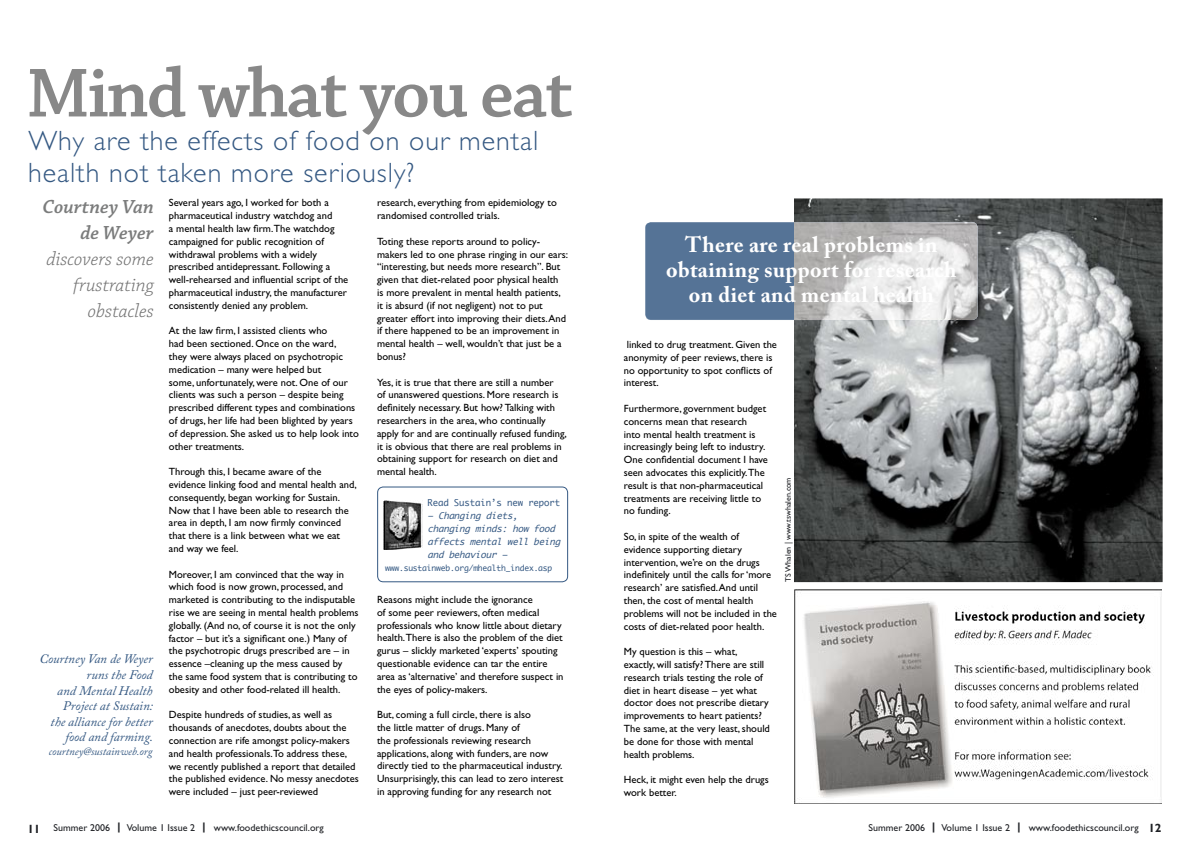
<style>
.page{position:relative;width:1191px;height:842px;background:#fff}
.page>*{position:absolute;margin:0;border:0;box-sizing:border-box;transform-origin:0 0}
.t1{font:600 73px "Chaparral Pro";letter-spacing:-.03em;color:#888}
.t2{font:300 28px/31.8px "Gill Sans";letter-spacing:.035em;color:#345882}
.t3{font:700 22px/25px "Adobe Caslon Pro";letter-spacing:.02em;color:#fff;text-align:center}
.t4{font:italic 300 20px/26px "Chaparral Pro";color:#6f6f6f;text-align:right}
.t5{font:italic 600 20px/26px "Chaparral Pro";color:#7b7c7c;text-align:right}
.t6{font:italic 13px/15.6px "Adobe Caslon Pro";color:#345882;text-align:right}
.t7{font:italic 11px "Adobe Caslon Pro";color:#345882}
.t8{font:10.5px/12.8px "Gill Sans";color:#000}
.t9{font:10px "Gill Sans";color:#1e2024}
.t10{font:italic 9px/13px "Monaco";color:#345882}
.t11{font:9px "Monaco";letter-spacing:-.01em;color:#345882}
.t12{font:8px "Monaco";letter-spacing:-.02em;color:#345882}
.t13{font:8px "Gill Sans";color:#1e2024}
.s1{font-weight:700;font-size:12px}
.s2{font-weight:800}
</style>
<div class="page">
<img style="left:794px;top:198px;width:368px;height:384px">
<div style="left:645px;top:222px;width:149px;height:98px;background:#557396"></div>
<img style="left:794px;top:222px;width:183px;height:98px">
<img style="left:794px;top:589px;width:367px;height:215px">
<svg style="left:377px;top:486px;width:191px;height:96px"></svg>
<img style="left:383px;top:501px;width:39px;height:49px">
<h1 class="t1" style="left:26px;top:52px;width:548px">Mind what you eat</h1>
<h2 class="t2" style="left:28px;top:125px;width:512px">Why are the effects of food on our mental health not taken more seriously?</h2>
<h3 class="t5" style="left:42px;top:194px;width:113px">Courtney Van de Weyer</h3>
<h3 class="t4" style="left:46px;top:246px;width:109px">discovers some frustrating obstacles</h3>
<p class="t6" style="left:39px;top:651px;width:115px">Courtney Van de Weyer runs the Food<br>and Mental Health<br>Project at Sustain:<br>the alliance for better food and farming.</p>
<p class="t7" style="left:49px;top:744px;width:105px">courtney@sustainweb.org</p>
<p class="t8" style="left:169px;top:196px;width:181px">Several years ago, I worked for both a pharmaceutical industry watchdog and<br>a mental health law firm.The watchdog campaigned for public recognition of withdrawal problems with a widely prescribed antidepressant. Following a well-rehearsed and influential script of the pharmaceutical industry, the manufacturer consistently denied any problem.</p>
<p class="t8" style="left:169px;top:324px;width:191px">At the law firm, I assisted clients who<br>had been sectioned. Once on the ward,<br>they were always placed on psychotropic medication – many were helped but<br>some, unfortunately, were not. One of our clients was such a person – despite being prescribed different types and combinations of drugs, her life had been blighted by years of depression. She asked us to help look into other treatments.</p>
<p class="t8" style="left:169px;top:465px;width:189px">Through this, I became aware of the evidence linking food and mental health and, consequently, began working for Sustain.<br>Now that I have been able to research the area in depth, I am now firmly convinced that there is a link between what we eat and way we feel.</p>
<p class="t8" style="left:169px;top:568px;width:191px">Moreover, I am convinced that the way in which food is now grown, processed, and marketed is contributing to the indisputable rise we are seeing in mental health problems globally. (And no, of course it is not the only factor – but it’s a significant one.) Many of the psychotropic drugs prescribed are – in essence –cleaning up the mess caused by the same food system that is contributing to obesity and other food-related ill health.</p>
<p class="t8" style="left:169px;top:708px;width:191px">Despite hundreds of studies, as well as thousands of anecdotes, doubts about the connection are rife amongst policy-makers and health professionals.To address these, we recently published a report that detailed the published evidence. No messy anecdotes were included – just peer-reviewed</p>
<p class="t9" style="left:28px;top:821px;width:297px"><span class="s1">11</span> Summer 2006 <span class="s2">|</span> Volume 1 Issue 2 <span class="s2">|</span> www.foodethicscouncil.org</p>
<p class="t8" style="left:377px;top:196px;width:181px">research, everything from epidemiology to randomised controlled trials.</p>
<p class="t8" style="left:377px;top:235px;width:192px">Toting these reports around to policy&shy;makers led to one phrase ringing in our ears: “interesting, but needs more research”. But given that diet-related poor physical health<br>is more prevalent in mental health patients, it is absurd (if not negligent) not to put greater effort into improving their diets. And if there happened to be an improvement in mental health – well, wouldn’t that just be a bonus?</p>
<p class="t8" style="left:377px;top:376px;width:191px">Yes, it is true that there are still a number<br>of unanswered questions. More research is definitely necessary. But how? Talking with researchers in the area, who continually apply for and are continually refused funding, it is obvious that there are real problems in obtaining support for research on diet and mental health.</p>
<p class="t11" style="left:427px;top:495px;width:134px">Read Sustain’s new report</p>
<p class="t10" style="left:427px;top:509px;width:138px">– Changing diets, changing minds: how food affects mental well being and behaviour –</p>
<p class="t12" style="left:385px;top:561px;width:169px">www.sustainweb.org/mhealth_index.asp</p>
<p class="t8" style="left:377px;top:593px;width:188px">Reasons might include the ignorance<br>of some peer reviewers, often medical professionals who know little about dietary health.There is also the problem of the diet gurus – slickly marketed ‘experts’ spouting questionable evidence can tar the entire area as ‘alternative’ and therefore suspect in the eyes of policy-makers.</p>
<p class="t8" style="left:377px;top:708px;width:188px">But, coming a full circle, there is also<br>the little matter of drugs. Many of<br>the professionals reviewing research applications, along with funders, are now directly tied to the pharmaceutical industry.<br>Unsurprisingly, this can lead to zero interest in approving funding for any research not</p>
<h3 class="t3" style="left:666px;top:231px;width:292px">There are real problems in obtaining support for research on diet and mental health</h3>
<p class="t8" style="left:624px;top:338px;width:155px">linked to drug treatment. Given the anonymity of peer reviews, there is no opportunity to spot conflicts of interest.</p>
<p class="t8" style="left:624px;top:402px;width:145px">Furthermore, government budget concerns mean that research<br>into mental health treatment is increasingly being left to industry.<br>One confidential document I have seen advocates this explicitly.The result is that non-pharmaceutical treatments are receiving little to no funding.</p>
<p class="t8" style="left:624px;top:530px;width:155px">So, in spite of the wealth of evidence supporting dietary intervention, we’re on the drugs indefinitely until the calls for ‘more research’ are satisfied. And until then, the cost of mental health problems will not be included in the costs of diet-related poor health.</p>
<p class="t8" style="left:624px;top:645px;width:148px">My question is this – what, exactly, will satisfy? There are still research trials testing the role of diet in heart disease – yet what doctor does not prescribe dietary improvements to heart patients?<br>The same, at the very least, should be done for those with mental health problems.</p>
<p class="t8" style="left:624px;top:773px;width:146px">Heck, it might even help the drugs work better.</p>
<p class="t13" style="left:783px;top:582px;width:106px;rotate:-90deg">TS Whalen | www.tswhalen.com</p>
<p class="t9" style="left:868px;top:822px;width:294px">Summer 2006 <span class="s2">|</span> Volume 1 Issue 2 <span class="s2">|</span> www.foodethicscouncil.org <span class="s1">12</span></p>
</div>
